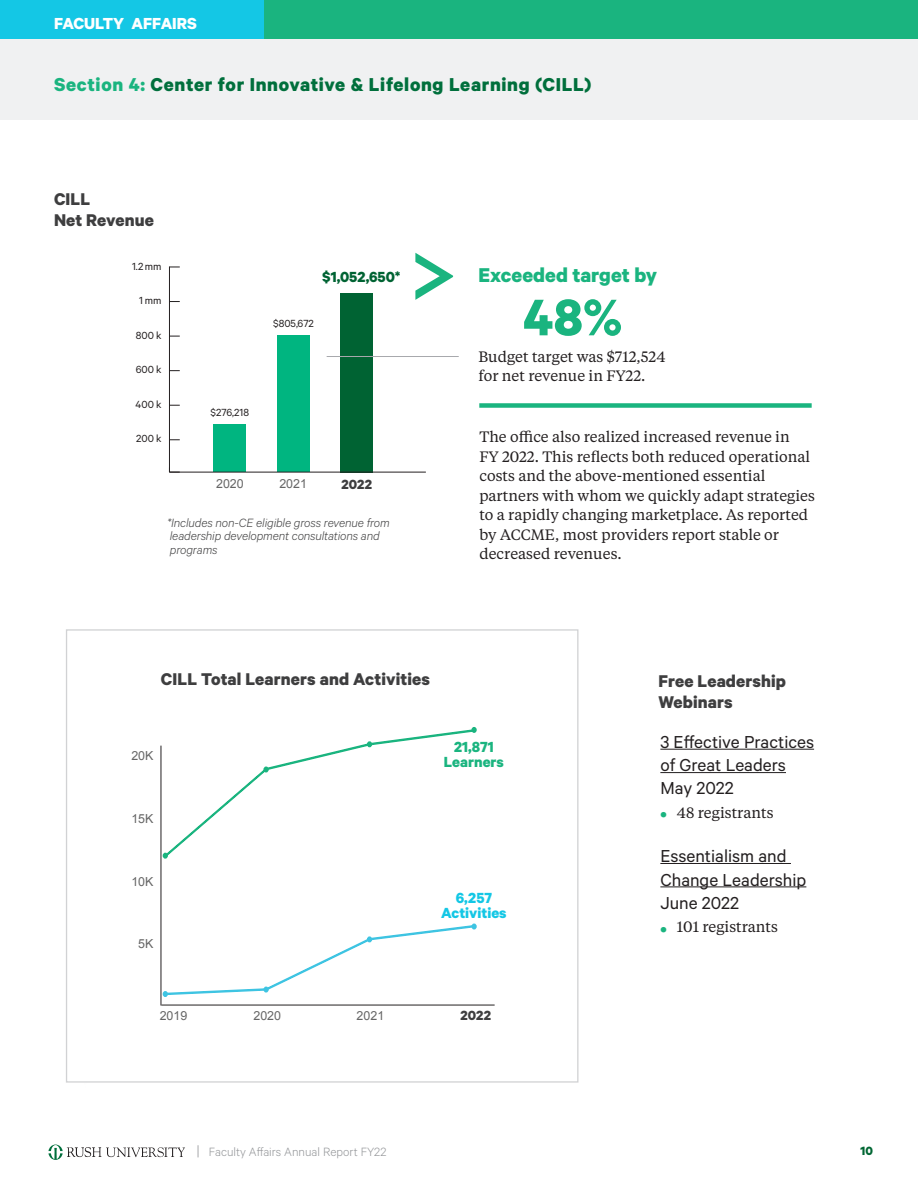
<style>
.page{position:relative;width:918px;height:1188px;background:#fff}
.page>*{position:absolute;margin:0;border:0;box-sizing:border-box;transform-origin:0 0}
.t1{font:121.5px "Tiempos Text";color:#1ab47f}
.t2{font:700 57.9px "Calibre";color:#1ab47f}
.t3{font:700 22.5px "Calibre";color:#1ab47f}
.t4{font:700 21px "Calibre";letter-spacing:.03em;color:#006f3c}
.t5{font:19.5px/23px "Calibre";color:#231f20}
.t6{font:700 19.2px/21px "Calibre";letter-spacing:.005em;color:#3e3e3f}
.t7{font:700 18px "Calibre";color:#fff}
.t8{font:700 16.5px/15px "Calibre";color:#14c7e5;text-align:center}
.t9{font:700 16.5px/15px "Calibre";color:#1ab47f;text-align:center}
.t10{font:700 16.5px "Calibre";color:#006333}
.t11{font:15px/19.5px "Tiempos Text";color:#231f20}
.t12{font:700 15px "Calibre";letter-spacing:.005em;color:#3e3e3f}
.t13{font:italic 300 13.5px/13.5px "Calibre";letter-spacing:-.01em;color:#3e3e3f}
.t14{font:300 13.5px "Calibre";color:#939598}
.t15{font:700 13.5px "Calibre";color:#063}
.t16{font:12.45px "Arial";color:#666}
.t17{font:11.7px "Calibre";color:#231f20}
.s1{color:#1ab47f}
.s2{color:#12c7e5}
.s3{font-family:"Calibre";font-weight:700;font-size:16.5px;color:#1ab47f}
.s4{font-size:16.5px}
</style>
<div class="page">
<svg style="left:48px;top:1145px;width:137px;height:15px"></svg>
<div style="left:0;top:0;width:918px;height:120px;background:#f0f1f2"></div>
<div style="left:0;top:0;width:918px;height:39px;background:#1ab47f"></div>
<div style="left:0;top:0;width:264px;height:39px;background:#14c7e5"></div>
<svg style="left:160px;top:725px;width:419px;height:358px"></svg>
<hr style="left:161px;top:746px;width:1px;height:260px;background:#231f20">
<hr style="left:161px;top:1005px;width:334px;height:1px;background:#231f20">
<svg style="left:163px;top:924px;width:314px;height:73px"></svg>
<svg style="left:163px;top:727px;width:314px;height:133px"></svg>
<hr style="left:169px;top:266px;width:1px;height:206px;background:#231f20">
<div style="left:277px;top:336px;width:32px;height:136px;background:#00b580"></div>
<div style="left:213px;top:424px;width:33px;height:48px;background:#00b580"></div>
<div style="left:340px;top:293px;width:33px;height:179px;background:#006333"></div>
<hr style="left:169px;top:472px;width:257px;height:1px;background:#231f20">
<svg style="left:169px;top:471px;width:11px;height:2px"></svg>
<div style="left:479px;top:403px;width:333px;height:5px;background:#1ab47f"></div>
<hr style="left:327px;top:356px;width:132px;height:1px;background:#a8a9ad">
<hr style="left:660px;top:749px;width:154px;height:1px;background:#231f20">
<hr style="left:660px;top:772px;width:126px;height:1px;background:#231f20">
<hr style="left:660px;top:863px;width:131px;height:1px;background:#231f20">
<hr style="left:660px;top:887px;width:146px;height:1px;background:#231f20">
<p class="t7" style="left:54px;top:12px;width:145px">FACULTY AFFAIRS</p>
<p class="t4" style="left:54px;top:72px;width:539px"><span class="s1">Section 4:</span> Center for Innovative &amp; Lifelong Learning (CILL)</p>
<p class="t6" style="left:54px;top:188px;width:101px">CILL<br>Net Revenue</p>
<p class="t17" style="left:132px;top:259px;width:31px">1.2 mm</p>
<p class="t17" style="left:139px;top:294px;width:24px">1 mm</p>
<p class="t17" style="left:136px;top:328px;width:27px">800 k</p>
<p class="t17" style="left:136px;top:363px;width:27px">600 k</p>
<p class="t17" style="left:136px;top:397px;width:27px">400 k</p>
<p class="t17" style="left:136px;top:432px;width:27px">200 k</p>
<p class="t10" style="left:322px;top:267px;width:80px">$1,052,650*</p>
<p class="t17" style="left:273px;top:317px;width:42px">$805,672</p>
<p class="t17" style="left:211px;top:406px;width:40px">$276,218</p>
<p class="t16" style="left:216px;top:476px;width:29px">2020</p>
<p class="t16" style="left:279px;top:476px;width:29px">2021</p>
<p class="t12" style="left:341px;top:475px;width:32px">2022</p>
<p class="t13" style="left:167px;top:515px;width:224px">*Includes non-CE eligible gross revenue from leadership development consultations and programs</p>
<p class="t1" style="left:408px;top:196px;width:52px">&gt;</p>
<p class="t3" style="left:478px;top:262px;width:180px">Exceeded target by</p>
<p class="t2" style="left:523px;top:282px;width:101px">48%</p>
<p class="t11" style="left:478px;top:346px;width:189px">Budget target was $712,524 for net revenue in FY22.</p>
<p class="t11" style="left:479px;top:427px;width:337px">The office also realized increased revenue in<br>FY 2022. This reflects both reduced operational costs and the above-mentioned essential partners with whom we quickly adapt strategies to a rapidly changing marketplace. As reported by ACCME, most providers report stable or decreased revenues.</p>
<p class="t6" style="left:161px;top:668px;width:270px">CILL Total Learners and Activities</p>
<p class="t16" style="left:131px;top:748px;width:24px">20K</p>
<p class="t16" style="left:131px;top:810px;width:24px">15K</p>
<p class="t16" style="left:131px;top:873px;width:24px">10K</p>
<p class="t16" style="left:138px;top:936px;width:17px">5K</p>
<p class="t9" style="left:444px;top:739px;width:62px">21,871<br>Learners</p>
<p class="t8" style="left:441px;top:890px;width:67px"><span class="s2">6,2</span>57<br>Activities</p>
<p class="t16" style="left:160px;top:1008px;width:29px">2019</p>
<p class="t16" style="left:253px;top:1008px;width:29px">2020</p>
<p class="t16" style="left:357px;top:1008px;width:29px">2021</p>
<p class="t12" style="left:460px;top:1006px;width:32px">2022</p>
<p class="t6" style="left:658px;top:670px;width:129px">Free Leadership<br>Webinars</p>
<p class="t5" style="left:660px;top:730px;width:155px">3 Effective Practices of Great Leaders<br>May 2022</p>
<p class="t11" style="left:660px;top:802px;width:115px"><span class="s3">•</span> 48 registrants</p>
<p class="t5" style="left:660px;top:844px;width:147px;line-height:23.4px">Essentialism and<br>Change Leadership<br>June 2022</p>
<p class="t11" style="left:660px;top:917px;width:119px"><span class="s3">•</span> 101 registrants</p>
<p class="t14" style="left:197px;top:1144px;width:191px"><span class="s4">|</span> Faculty Affairs Annual Report FY22</p>
<p class="t15" style="left:861px;top:1143px;width:14px">10</p>
</div>
